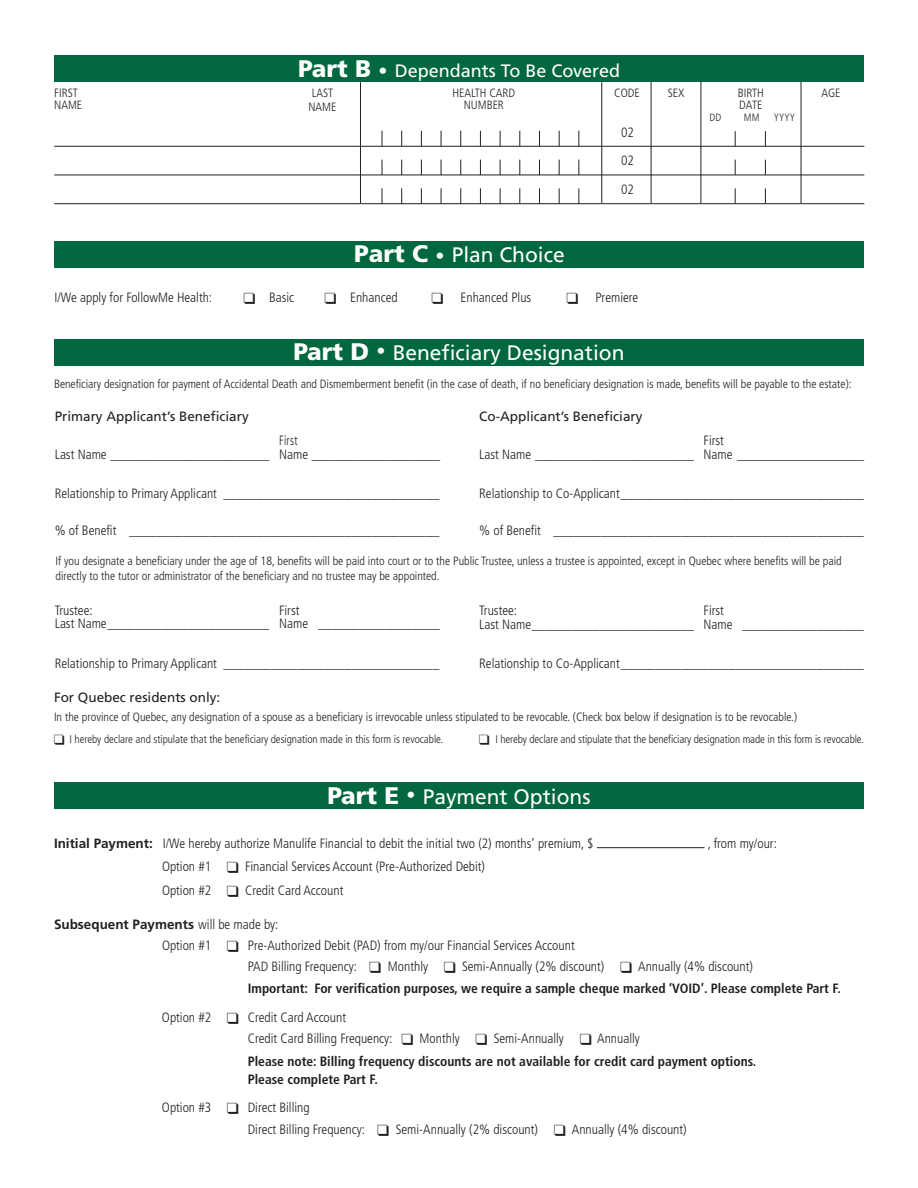
<style>
.page{position:relative;width:918px;height:1188px;background:#fff}
.page>*{position:absolute;margin:0;border:0;box-sizing:border-box;transform-origin:0 0}
.t1{font:21px "Frutiger";color:#fff}
.t2{font:18px "Frutiger";color:#fff}
.t3{font:300 condensed 13.5px/13.5px "Frutiger";color:#231f20}
.t4{font:700 condensed 13.5px "Frutiger";color:#231f20}
.t5{font:13.5px "Frutiger";color:#231f20}
.t6{font:300 condensed 13.5px/13.5px "Frutiger";color:#231f20;scale:.85 1}
.t7{font:700 13.5px "Frutiger";color:#231f20}
.t8{font:300 condensed 12px/15px "Frutiger";color:#231f20}
.t9{font:300 condensed 11.25px "Frutiger";letter-spacing:-.01em;color:#231f20}
.t10{font:300 condensed 10.5px "Frutiger";color:#231f20}
.s1{font-weight:900;font-size:24px}
.s2{font-weight:900}
.s3{font-weight:900;font-size:18px}
.s4{font-weight:700;font-stretch:normal}
.s5{font-weight:300;font-stretch:condensed}
.s6{font-weight:700}
</style>
<div class="page">
<div style="left:54px;top:339px;width:810px;height:27px;background:#00673e"></div>
<hr style="left:597px;top:847px;width:108px;height:1px;background:#231f20">
<div style="left:54px;top:241px;width:810px;height:27px;background:#00673e"></div>
<div style="left:54px;top:782px;width:810px;height:27px;background:#00673e"></div>
<div style="left:54px;top:55px;width:810px;height:27px;background:#00673e"></div>
<hr style="left:601px;top:82px;width:1px;height:121px;background:#231f20">
<hr style="left:360px;top:82px;width:1px;height:121px;background:#231f20">
<hr style="left:651px;top:82px;width:1px;height:121px;background:#231f20">
<hr style="left:801px;top:82px;width:1px;height:121px;background:#231f20">
<hr style="left:701px;top:81px;width:1px;height:122px;background:#231f20">
<hr style="left:54px;top:146px;width:810px;height:1px;background:#231f20">
<hr style="left:54px;top:175px;width:810px;height:1px;background:#231f20">
<hr style="left:54px;top:203px;width:810px;height:1px;background:#231f20">
<svg style="left:735px;top:131px;width:1px;height:15px"></svg>
<svg style="left:765px;top:131px;width:1px;height:15px"></svg>
<svg style="left:735px;top:160px;width:1px;height:15px"></svg>
<svg style="left:765px;top:160px;width:1px;height:15px"></svg>
<svg style="left:735px;top:188px;width:1px;height:15px"></svg>
<svg style="left:765px;top:188px;width:1px;height:16px"></svg>
<svg style="left:382px;top:131px;width:1px;height:15px"></svg>
<svg style="left:401px;top:131px;width:1px;height:15px"></svg>
<svg style="left:421px;top:131px;width:1px;height:15px"></svg>
<svg style="left:441px;top:131px;width:1px;height:15px"></svg>
<svg style="left:460px;top:131px;width:1px;height:15px"></svg>
<svg style="left:480px;top:131px;width:1px;height:15px"></svg>
<svg style="left:500px;top:131px;width:1px;height:15px"></svg>
<svg style="left:519px;top:131px;width:1px;height:15px"></svg>
<svg style="left:539px;top:131px;width:1px;height:15px"></svg>
<svg style="left:559px;top:131px;width:1px;height:15px"></svg>
<svg style="left:578px;top:131px;width:1px;height:15px"></svg>
<svg style="left:382px;top:160px;width:1px;height:15px"></svg>
<svg style="left:401px;top:160px;width:1px;height:15px"></svg>
<svg style="left:421px;top:160px;width:1px;height:15px"></svg>
<svg style="left:441px;top:160px;width:1px;height:15px"></svg>
<svg style="left:460px;top:160px;width:1px;height:15px"></svg>
<svg style="left:480px;top:160px;width:1px;height:15px"></svg>
<svg style="left:500px;top:160px;width:1px;height:15px"></svg>
<svg style="left:519px;top:160px;width:1px;height:15px"></svg>
<svg style="left:539px;top:160px;width:1px;height:15px"></svg>
<svg style="left:559px;top:160px;width:1px;height:15px"></svg>
<svg style="left:578px;top:160px;width:1px;height:15px"></svg>
<svg style="left:382px;top:188px;width:1px;height:16px"></svg>
<svg style="left:401px;top:188px;width:1px;height:16px"></svg>
<svg style="left:421px;top:188px;width:1px;height:16px"></svg>
<svg style="left:441px;top:188px;width:1px;height:16px"></svg>
<svg style="left:460px;top:188px;width:1px;height:16px"></svg>
<svg style="left:480px;top:188px;width:1px;height:16px"></svg>
<svg style="left:500px;top:188px;width:1px;height:16px"></svg>
<svg style="left:519px;top:188px;width:1px;height:16px"></svg>
<svg style="left:539px;top:188px;width:1px;height:16px"></svg>
<svg style="left:559px;top:188px;width:1px;height:16px"></svg>
<svg style="left:578px;top:188px;width:1px;height:16px"></svg>
<h2 class="t2" style="left:298px;top:63px;width:323px"><span class="s1">Part B</span> <span class="s2">•</span> Dependants To Be Covered</h2>
<p class="t8" style="left:54px;top:86px;width:25px">FIRST</p>
<p class="t8" style="left:312px;top:86px;width:23px">LAST</p>
<p class="t8" style="left:453px;top:86px;width:64px">HEALTH CARD</p>
<p class="t8" style="left:614px;top:86px;width:27px">CODE</p>
<p class="t8" style="left:668px;top:86px;width:18px">SEX</p>
<p class="t8" style="left:738px;top:86px;width:27px">BIRTH</p>
<p class="t8" style="left:822px;top:86px;width:20px">AGE</p>
<p class="t8" style="left:54px;top:98px;width:29px">NAME</p>
<p class="t8" style="left:309px;top:100px;width:29px">NAME</p>
<p class="t8" style="left:464px;top:98px;width:42px">NUMBER</p>
<p class="t8" style="left:739px;top:98px;width:25px">DATE</p>
<p class="t10" style="left:710px;top:113px;width:13px">DD</p>
<p class="t10" style="left:744px;top:113px;width:17px">MM</p>
<p class="t10" style="left:774px;top:113px;width:22px">YYYY</p>
<p class="t3" style="left:621px;top:119px;width:14px;line-height:28.5px;text-align:justify">02<br>02<br>02</p>
<h1 class="t1" style="left:354px;top:246px;width:212px"><span class="s1">Part C</span> <span class="s3">•</span> Plan Choice</h1>
<p class="t3" style="left:54px;top:292px;width:159px">I/We apply for FollowMe Health:</p>
<p class="t3" style="left:244px;top:292px;width:52px">❑ Basic</p>
<p class="t3" style="left:325px;top:292px;width:74px">❑ Enhanced</p>
<p class="t3" style="left:432px;top:292px;width:101px">❑ Enhanced Plus</p>
<p class="t3" style="left:567px;top:292px;width:73px">❑ Premiere</p>
<h1 class="t1" style="left:293px;top:345px;width:333px"><span class="s1">Part D</span> <span class="s3">•</span> Beneficiary Designation</h1>
<p class="t8" style="left:54px;top:377px;width:799px">Beneficiary designation for payment of Accidental Death and Dismemberment benefit (in the case of death, if no beneficiary designation is made, benefits will be payable to the estate):</p>
<p class="t5" style="left:55px;top:411px;width:196px">Primary Applicant’s Beneficiary</p>
<p class="t6" style="left:55px;top:435px;width:455px;text-indent:224px">First<br>Last Name ________________________ Name ____________________</p>
<p class="t3" style="left:55px;top:488px;width:386px">Relationship to Primary Applicant ________________________________</p>
<p class="t3" style="left:55px;top:525px;width:386px">% of Benefit ______________________________________________</p>
<p class="t5" style="left:479px;top:411px;width:165px">Co-Applicant’s Beneficiary</p>
<p class="t3" style="left:479px;top:435px;width:387px;text-indent:224px">First<br>Last Name ________________________ Name ____________________</p>
<p class="t3" style="left:479px;top:488px;width:386px">Relationship to Co-Applicant____________________________________</p>
<p class="t3" style="left:479px;top:525px;width:386px">% of Benefit ______________________________________________</p>
<p class="t8" style="left:55px;top:555px;width:788px">If you designate a beneficiary under the age of 18, benefits will be paid into court or to the Public Trustee, unless a trustee is appointed, except in Quebec where benefits will be paid directly to the tutor or administrator of the beneficiary and no trustee may be appointed.</p>
<p class="t3" style="left:55px;top:605px;width:387px;text-indent:224px">First<br>Last Name________________________ Name __________________</p>
<p class="t3" style="left:55px;top:658px;width:386px">Relationship to Primary Applicant ________________________________</p>
<p class="t3" style="left:55px;top:605px;width:39px">Trustee:</p>
<p class="t3" style="left:479px;top:605px;width:386px;text-indent:224px">First<br>Last Name________________________ Name __________________</p>
<p class="t3" style="left:479px;top:658px;width:386px">Relationship to Co-Applicant____________________________________</p>
<p class="t3" style="left:479px;top:605px;width:39px">Trustee:</p>
<p class="t5" style="left:54px;top:692px;width:168px">For Quebec residents only:</p>
<p class="t8" style="left:54px;top:711px;width:745px">In the province of Quebec, any designation of a spouse as a beneficiary is irrevocable unless stipulated to be revocable. (Check box below if designation is to be revocable.)</p>
<p class="t9" style="left:54px;top:735px;width:391px">❑ I hereby declare and stipulate that the beneficiary designation made in this form is revocable.</p>
<p class="t9" style="left:479px;top:735px;width:386px">❑ I hereby declare and stipulate that the beneficiary designation made in this form is revocable.</p>
<h1 class="t1" style="left:327px;top:788px;width:265px"><span class="s1">Part E</span> <span class="s3">•</span> Payment Options</h1>
<p class="t3" style="left:54px;top:838px;width:541px"><span class="s4">Initial Payment:</span> I/We hereby authorize Manulife Financial to debit the initial two (2) months’ premium, $</p>
<p class="t3" style="left:708px;top:838px;width:71px">, from my/our:</p>
<p class="t3" style="left:162px;top:856px;width:325px;line-height:23.4px">Option #1 ❑ Financial Services Account (Pre-Authorized Debit)<br>Option #2 ❑ Credit Card Account</p>
<p class="t7" style="left:54px;top:919px;width:226px">Subsequent Payments <span class="s5">will be made by:</span></p>
<p class="t3" style="left:162px;top:939px;width:414px">Option #1 ❑ Pre-Authorized Debit (PAD) from my/our Financial Services Account</p>
<p class="t3" style="left:248px;top:960px;width:507px">PAD Billing Frequency: ❑ Monthly ❑ Semi-Annually (2% discount) ❑ Annually (4% discount)</p>
<p class="t4" style="left:248px;top:983px;width:595px">Important: For verification purposes, we require a sample cheque marked ‘VOID’. Please complete Part F.</p>
<p class="t3" style="left:248px;top:1007px;width:510px;line-height:21.8px;text-indent:-86px">Option #2 ❑ Credit Card Account<br>Credit Card Billing Frequency: ❑ Monthly ❑ Semi-Annually ❑ Annually<br><span class="s6">Please note: Billing frequency discounts are not available for credit card payment options.</span></p>
<p class="t3" style="left:162px;top:1066px;width:218px;line-height:28.8px;text-indent:86px"><span class="s6">Please complete Part F.<br></span>Option #3 ❑ Direct Billing</p>
<p class="t3" style="left:248px;top:1123px;width:440px">Direct Billing Frequency: ❑ Semi-Annually (2% discount) ❑ Annually (4% discount)</p>
</div>
